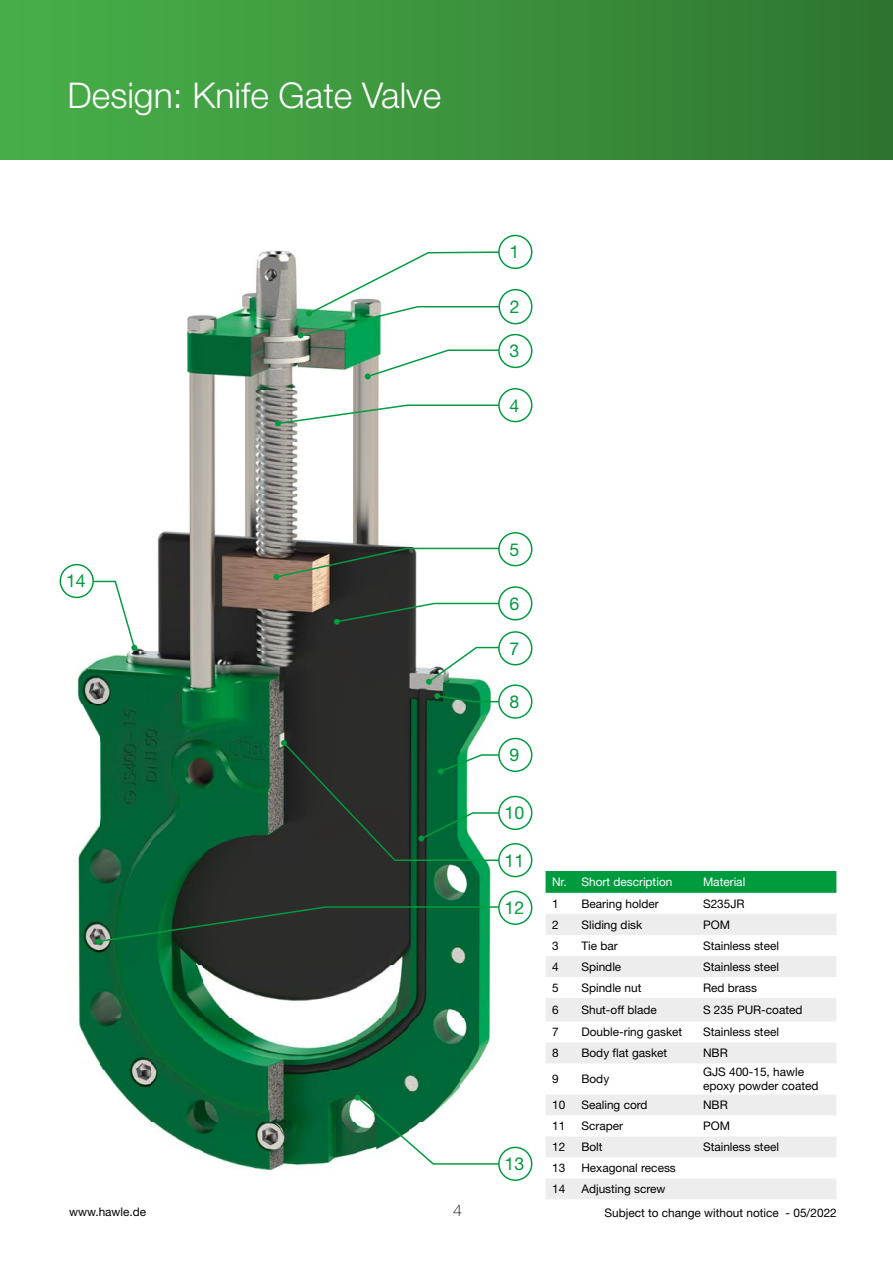
<style>
.page{position:relative;width:893px;height:1263px;background:#fff}
.page>*{position:absolute;margin:0;border:0;box-sizing:border-box;transform-origin:0 0}
.t1{font:300 35.55px "Helvetica Neue LT Pro";color:#fff}
.t2{font:17.7px "Helvetica Neue LT Pro";color:#009b3f}
.t3{font:100 16.2px "Helvetica Neue LT Pro";color:#000}
.t4{font:11.85px/14.2px "Helvetica Neue LT Pro";color:#000}
.t5{font:11.85px "Helvetica Neue LT Pro";color:#fff}
</style>
<div class="page">
<div style="left:0;top:0;width:893px;height:159px;background:linear-gradient(to right,#48b049,#2f7530)"></div>
<img style="left:59px;top:235px;width:452px;height:940px">
<div style="left:498px;top:289px;width:34px;height:35px;border:1px solid #009b3f;border-radius:50%"></div>
<svg style="left:298px;top:250px;width:221px;height:88px"></svg>
<div style="left:499px;top:235px;width:33px;height:33px;background:#fff;border-radius:50%"></div>
<div style="left:498px;top:235px;width:34px;height:34px;border:1px solid #009b3f;border-radius:50%"></div>
<svg style="left:275px;top:404px;width:243px;height:22px"></svg>
<div style="left:499px;top:389px;width:33px;height:33px;background:#fff;border-radius:50%"></div>
<div style="left:498px;top:388px;width:34px;height:34px;border:1px solid #009b3f;border-radius:50%"></div>
<svg style="left:334px;top:602px;width:185px;height:23px"></svg>
<div style="left:499px;top:587px;width:33px;height:33px;background:#fff;border-radius:50%"></div>
<div style="left:498px;top:586px;width:34px;height:34px;border:1px solid #009b3f;border-radius:50%"></div>
<div style="left:498px;top:738px;width:34px;height:34px;border:1px solid #009b3f;border-radius:50%"></div>
<svg style="left:434px;top:693px;width:67px;height:10px"></svg>
<div style="left:499px;top:685px;width:33px;height:33px;background:#fff;border-radius:50%"></div>
<div style="left:498px;top:684px;width:34px;height:35px;border:1px solid #009b3f;border-radius:50%"></div>
<svg style="left:355px;top:1095px;width:163px;height:70px"></svg>
<div style="left:499px;top:1147px;width:33px;height:33px;background:#fff;border-radius:50%"></div>
<div style="left:498px;top:1147px;width:34px;height:34px;border:1px solid #009b3f;border-radius:50%"></div>
<div style="left:498px;top:796px;width:34px;height:34px;border:1px solid #009b3f;border-radius:50%"></div>
<svg style="left:365px;top:349px;width:152px;height:30px"></svg>
<div style="left:499px;top:335px;width:33px;height:32px;background:#fff;border-radius:50%"></div>
<div style="left:498px;top:334px;width:34px;height:34px;border:1px solid #009b3f;border-radius:50%"></div>
<svg style="left:274px;top:547px;width:244px;height:33px"></svg>
<div style="left:499px;top:533px;width:33px;height:33px;background:#fff;border-radius:50%"></div>
<div style="left:498px;top:532px;width:34px;height:34px;border:1px solid #009b3f;border-radius:50%"></div>
<svg style="left:426px;top:646px;width:93px;height:39px"></svg>
<div style="left:499px;top:632px;width:33px;height:33px;background:#fff;border-radius:50%"></div>
<div style="left:498px;top:631px;width:34px;height:34px;border:1px solid #009b3f;border-radius:50%"></div>
<svg style="left:96px;top:905px;width:415px;height:39px;background:#244e38"></svg>
<div style="left:499px;top:891px;width:33px;height:33px;background:#fff;border-radius:50%"></div>
<div style="left:498px;top:891px;width:34px;height:34px;border:1px solid #009b3f;border-radius:50%"></div>
<div style="left:546px;top:871px;width:290px;height:22px;background:#009b3f"></div>
<svg style="left:546px;top:914px;width:290px;height:201px"></svg>
<div style="left:575px;top:914px;width:261px;height:21px;background:#ededed"></div>
<div style="left:546px;top:1137px;width:290px;height:20px;background:#ededed"></div>
<div style="left:546px;top:1178px;width:290px;height:21px;background:#ededed"></div>
<svg style="left:281px;top:740px;width:238px;height:122px"></svg>
<div style="left:499px;top:844px;width:33px;height:32px;background:#fff;border-radius:50%"></div>
<div style="left:498px;top:843px;width:34px;height:34px;border:1px solid #009b3f;border-radius:50%"></div>
<svg style="left:92px;top:580px;width:45px;height:71px"></svg>
<div style="left:60px;top:565px;width:33px;height:32px;background:#fff;border-radius:50%"></div>
<div style="left:60px;top:564px;width:34px;height:34px;border:1px solid #009b3f;border-radius:50%"></div>
<h1 class="t1" style="left:68px;top:73px;width:375px">Design: Knife Gate Valve</h1>
<h2 class="t2" style="left:66px;top:570px;width:21px">14</h2>
<h2 class="t2" style="left:509px;top:241px;width:11px">1</h2>
<h2 class="t2" style="left:510px;top:296px;width:11px">2</h2>
<h2 class="t2" style="left:509px;top:340px;width:11px">3</h2>
<h2 class="t2" style="left:509px;top:394px;width:11px">4</h2>
<h2 class="t2" style="left:509px;top:538px;width:11px">5</h2>
<h2 class="t2" style="left:509px;top:592px;width:11px">6</h2>
<h2 class="t2" style="left:509px;top:637px;width:11px">7</h2>
<h2 class="t2" style="left:509px;top:691px;width:11px">8</h2>
<h2 class="t2" style="left:509px;top:744px;width:11px">9</h2>
<h2 class="t2" style="left:505px;top:802px;width:21px">10</h2>
<h2 class="t2" style="left:505px;top:849px;width:21px">11</h2>
<h2 class="t2" style="left:505px;top:897px;width:21px">12</h2>
<h2 class="t2" style="left:505px;top:1153px;width:21px">13</h2>
<p class="t5" style="left:552px;top:874px;width:122px">Nr. Short description</p>
<p class="t5" style="left:703px;top:874px;width:44px">Material</p>
<p class="t4" style="left:552px;top:896px;width:8px">1</p>
<p class="t4" style="left:581px;top:896px;width:79px">Bearing holder</p>
<p class="t4" style="left:703px;top:896px;width:43px">S235JR</p>
<p class="t4" style="left:552px;top:917px;width:8px">2</p>
<p class="t4" style="left:581px;top:917px;width:62px">Sliding disk</p>
<p class="t4" style="left:703px;top:917px;width:28px">POM</p>
<p class="t4" style="left:552px;top:938px;width:8px">3</p>
<p class="t4" style="left:581px;top:938px;width:38px">Tie bar</p>
<p class="t4" style="left:703px;top:938px;width:78px">Stainless steel</p>
<p class="t4" style="left:552px;top:959px;width:8px">4</p>
<p class="t4" style="left:581px;top:959px;width:41px">Spindle</p>
<p class="t4" style="left:703px;top:959px;width:78px">Stainless steel</p>
<p class="t4" style="left:552px;top:980px;width:8px">5</p>
<p class="t4" style="left:581px;top:980px;width:62px">Spindle nut</p>
<p class="t4" style="left:703px;top:980px;width:55px">Red brass</p>
<p class="t4" style="left:552px;top:1002px;width:8px">6</p>
<p class="t4" style="left:581px;top:1002px;width:77px">Shut-off blade</p>
<p class="t4" style="left:703px;top:1002px;width:101px">S 235 PUR-coated</p>
<p class="t4" style="left:552px;top:1024px;width:8px">7</p>
<p class="t4" style="left:581px;top:1024px;width:102px">Double-ring gasket</p>
<p class="t4" style="left:703px;top:1024px;width:78px">Stainless steel</p>
<p class="t4" style="left:552px;top:1045px;width:8px">8</p>
<p class="t4" style="left:581px;top:1045px;width:87px">Body flat gasket</p>
<p class="t4" style="left:703px;top:1045px;width:26px">NBR</p>
<p class="t4" style="left:552px;top:1071px;width:8px">9</p>
<p class="t4" style="left:581px;top:1071px;width:29px">Body</p>
<p class="t4" style="left:703px;top:1064px;width:117px">GJS 400-15, hawle epoxy powder coated</p>
<p class="t4" style="left:552px;top:1098px;width:15px">10</p>
<p class="t4" style="left:581px;top:1098px;width:68px">Sealing cord</p>
<p class="t4" style="left:703px;top:1098px;width:26px">NBR</p>
<p class="t4" style="left:552px;top:1118px;width:15px">11</p>
<p class="t4" style="left:581px;top:1118px;width:43px">Scraper</p>
<p class="t4" style="left:703px;top:1118px;width:28px">POM</p>
<p class="t4" style="left:552px;top:1139px;width:15px">12</p>
<p class="t4" style="left:581px;top:1139px;width:23px">Bolt</p>
<p class="t4" style="left:703px;top:1139px;width:78px">Stainless steel</p>
<p class="t4" style="left:552px;top:1160px;width:15px">13</p>
<p class="t4" style="left:581px;top:1160px;width:96px">Hexagonal recess</p>
<p class="t4" style="left:552px;top:1181px;width:15px">14</p>
<p class="t4" style="left:581px;top:1181px;width:86px">Adjusting screw</p>
<p class="t4" style="left:69px;top:1204px;width:79px">www.hawle.de</p>
<h3 class="t3" style="left:453px;top:1201px;width:11px">4</h3>
<p class="t4" style="left:604px;top:1205px;width:234px">Subject to change without notice - 05/2022</p>
</div>
